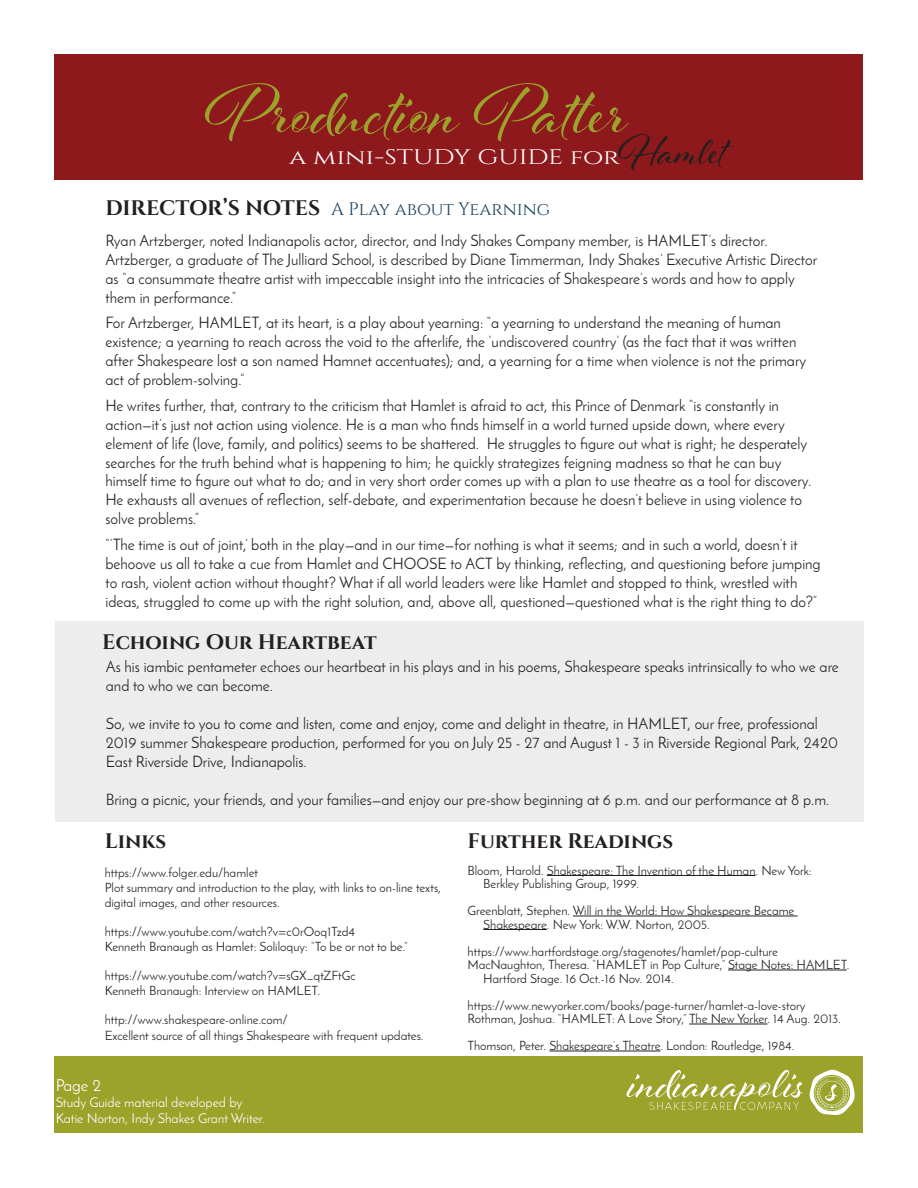
<style>
.page{position:relative;width:918px;height:1188px;background:#fff}
.page>*{position:absolute;margin:0;border:0;box-sizing:border-box;transform-origin:0 0}
.t1{font:75px "Al Fresco Basic";color:#9ba32b}
.t2{font:45px "Al Fresco Basic";color:#231f20}
.t3{font:700 21px "Cinzel";color:#231f20}
.t4{font:21px "Cinzel";color:#fff;scale:1.25 1}
.t5{font:18px "Cinzel";color:#19425b}
.t6{font:16.5px "Josefin Sans";color:#fff}
.t7{font:15.75px/18.9px "Josefin Sans";color:#231f20}
.t8{font:13.5px/16.2px "Josefin Sans";color:#fff}
.t9{font:12.75px/15.3px "Josefin Sans";color:#231f20}
</style>
<div class="page">
<div style="left:55px;top:55px;width:808px;height:125px;background:#8e191c"></div>
<div style="left:55px;top:1056px;width:808px;height:77px;background:#9ba32b"></div>
<svg style="left:626px;top:1070px;width:177px;height:40px"></svg>
<svg style="left:809px;top:1069px;width:46px;height:46px"></svg>
<div style="left:56px;top:621px;width:808px;height:201px;background:#ededed"></div>
<hr style="left:547px;top:875px;width:209px;height:1px;background:#231f20">
<hr style="left:573px;top:916px;width:225px;height:1px;background:#231f20">
<hr style="left:483px;top:929px;width:64px;height:1px;background:#231f20">
<hr style="left:728px;top:970px;width:119px;height:1px;background:#231f20">
<hr style="left:689px;top:1024px;width:78px;height:1px;background:#231f20">
<hr style="left:549px;top:1051px;width:112px;height:1px;background:#231f20">
<h1 class="t1" style="left:205px;top:69px;width:425px">Production Patter</h1>
<h3 class="t4" style="left:289px;top:144px;width:266px">a mini-STUDY GUIDE for</h3>
<h2 class="t2" style="left:618px;top:125px;width:109px">Hamlet</h2>
<p class="t3" style="left:105px;top:195px;width:216px">DIRECTOR’S NOTES</p>
<p class="t5" style="left:331px;top:198px;width:220px">A Play about Yearning</p>
<p class="t7" style="left:105px;top:231px;width:713px">Ryan Artzberger, noted Indianapolis actor, director, and Indy Shakes Company member, is HAMLET’s director.<br>Artzberger, a graduate of The Julliard School, is described by Diane Timmerman, Indy Shakes’ Executive Artistic Director as “a consummate theatre artist with impeccable insight into the intricacies of Shakespeare’s words and how to apply them in performance.”</p>
<p class="t7" style="left:105px;top:313px;width:702px">For Artzberger, HAMLET, at its heart, is a play about yearning: “a yearning to understand the meaning of human existence; a yearning to reach across the void to the afterlife, the ‘undiscovered country’ (as the fact that it was written after Shakespeare lost a son named Hamnet accentuates); and, a yearning for a time when violence is not the primary act of problem-solving.”</p>
<p class="t7" style="left:105px;top:396px;width:707px">He writes further, that, contrary to the criticism that Hamlet is afraid to act, this Prince of Denmark “is constantly in action—it’s just not action using violence. He is a man who finds himself in a world turned upside down, where every element of life (love, family, and politics) seems to be shattered. He struggles to figure out what is right; he desperately searches for the truth behind what is happening to him; he quickly strategizes feigning madness so that he can buy himself time to figure out what to do; and in very short order comes up with a plan to use theatre as a tool for discovery.<br>He exhausts all avenues of reflection, self-debate, and experimentation because he doesn’t believe in using violence to solve problems.”</p>
<p class="t7" style="left:105px;top:535px;width:717px">“’The time is out of joint,’ both in the play—and in our time—for nothing is what it seems; and in such a world, doesn’t it behoove us all to take a cue from Hamlet and CHOOSE to ACT by thinking, reflecting, and questioning before jumping to rash, violent action without thought? What if all world leaders were like Hamlet and stopped to think, wrestled with ideas, struggled to come up with the right solution, and, above all, questioned—questioned what is the right thing to do?”</p>
<p class="t3" style="left:102px;top:629px;width:276px">Echoing Our Heartbeat</p>
<p class="t7" style="left:106px;top:657px;width:735px">As his iambic pentameter echoes our heartbeat in his plays and in his poems, Shakespeare speaks intrinsically to who we are and to who we can become.</p>
<p class="t7" style="left:106px;top:714px;width:734px">So, we invite to you to come and listen, come and enjoy, come and delight in theatre, in HAMLET, our free, professional<br>2019 summer Shakespeare production, performed for you on July 25 - 27 and August 1 - 3 in Riverside Regional Park, 2420<br>East Riverside Drive, Indianapolis.</p>
<p class="t7" style="left:106px;top:790px;width:725px">Bring a picnic, your friends, and your families—and enjoy our pre-show beginning at 6 p.m. and our performance at 8 p.m.</p>
<p class="t3" style="left:105px;top:828px;width:63px">Links</p>
<p class="t9" style="left:105px;top:865px;width:338px">https://www.folger.edu/hamlet<br>Plot summary and introduction to the play, with links to on-line texts, digital images, and other resources.</p>
<p class="t9" style="left:105px;top:924px;width:305px">https://www.youtube.com/watch?v=c0rOoq1Tzd4<br>Kenneth Branaugh as Hamlet: Soliloquy: “To be or not to be.”</p>
<p class="t9" style="left:105px;top:968px;width:252px">https://www.youtube.com/watch?v=sGX_qtZFtGc<br>Kenneth Branaugh: Interview on HAMLET.</p>
<p class="t9" style="left:105px;top:1012px;width:320px">http://www.shakespeare-online.com/<br>Excellent source of all things Shakespeare with frequent updates.</p>
<p class="t6" style="left:56px;top:1075px;width:47px">Page 2</p>
<p class="t8" style="left:56px;top:1094px;width:211px">Study Guide material developed by<br>Katie Norton, Indy Shakes Grant Writer.</p>
<p class="t3" style="left:468px;top:828px;width:207px">Further Readings</p>
<p class="t9" style="left:483px;top:863px;width:330px;line-height:13.5px;text-indent:-16px">Bloom, Harold. Shakespeare: The Invention of the Human. New York:<br>Berkley Publishing Group, 1999.</p>
<p class="t9" style="left:483px;top:904px;width:313px;line-height:13.5px;text-indent:-16px">Greenblatt, Stephen. Will in the World: How Shakespeare Became<br>Shakespeare. New York: W.W. Norton, 2005.</p>
<p class="t9" style="left:468px;top:943px;width:312px">https://www.hartfordstage.org/stagenotes/hamlet/pop-culture</p>
<p class="t9" style="left:468px;top:957px;width:383px">MacNaughton, Theresa. “HAMLET in Pop Culture,” Stage Notes: HAMLET.</p>
<p class="t9" style="left:483px;top:970px;width:192px">Hartford Stage. 16 Oct.-16 Nov. 2014.</p>
<p class="t9" style="left:468px;top:998px;width:375px;line-height:13.5px">https://www.newyorker.com/books/page-turner/hamlet-a-love-story<br>Rothman, Joshua. “HAMLET: A Love Story,” The New Yorker. 14 Aug. 2013.</p>
<p class="t9" style="left:468px;top:1038px;width:328px">Thomson, Peter. Shakespeare’s Theatre. London: Routledge, 1984.</p>
</div>
